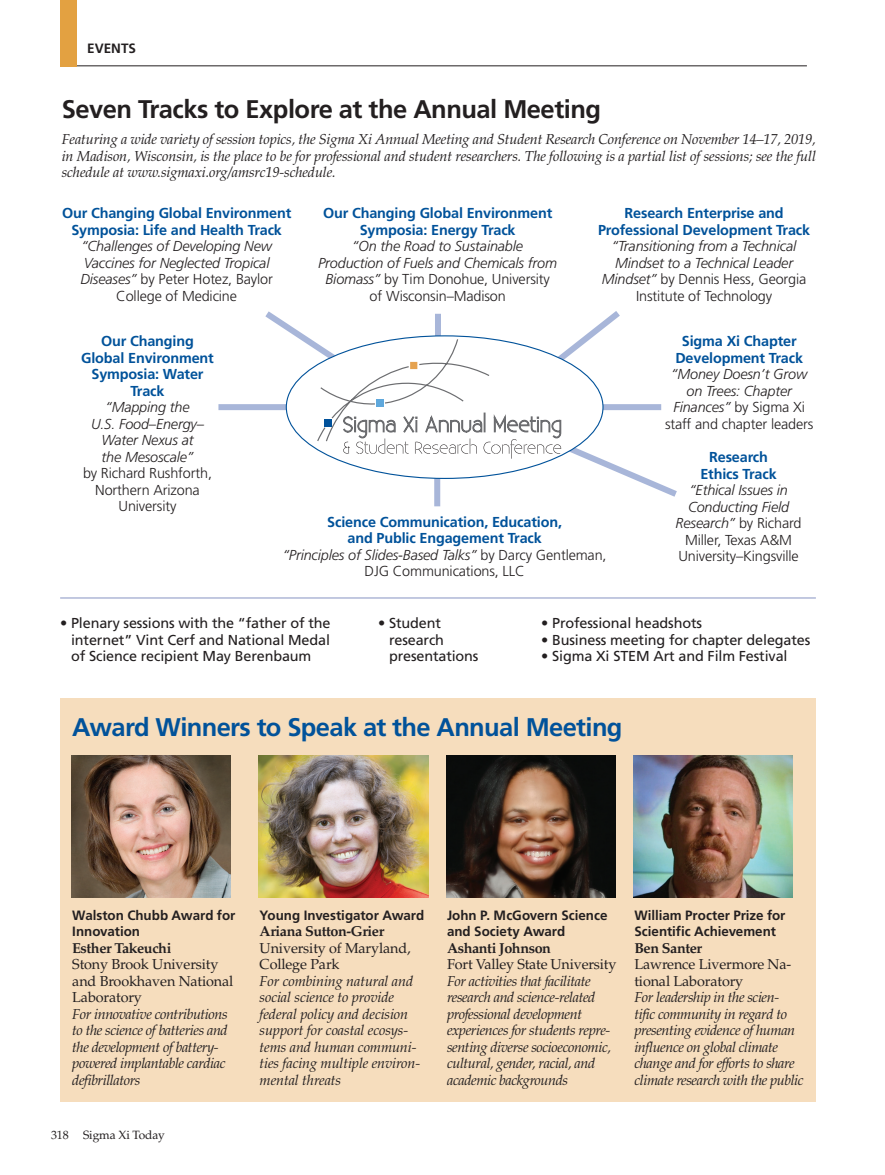
<style>
.page{position:relative;width:885px;height:1175px;background:#fff}
.page>*{position:absolute;margin:0;border:0;box-sizing:border-box;transform-origin:0 0}
.NL_Head{font:700 25.5px "Frutiger LT Std";letter-spacing:-.02em;color:#231f20}
.NL_Head-2{font:700 25.5px "Frutiger LT Std";letter-spacing:-.025em;color:#01529a}
.ASText{font:italic 300 14.4px/16.5px "Frutiger LT Std";letter-spacing:-.01em;color:#231f20;text-align:center}
.ASText__no_indent{font:italic 14.4px/16.5px "Palatino LT Std";letter-spacing:-.03em;color:#231f20}
.ASText-2{font:700 14.4px/16.5px "Frutiger LT Std";letter-spacing:-.01em;color:#01529a;text-align:center}
.ASText-3{font:italic 14.4px/16.5px "Palatino LT Std";letter-spacing:-.01em;color:#231f20;text-align:justify}
.ASText-4{font:14.4px/16.5px "Frutiger LT Std";letter-spacing:-.01em;color:#231f20;text-align:justify}
.ASText-5{font:300 14.4px/16.5px "Frutiger LT Std";letter-spacing:-.01em;color:#231f20;text-align:center}
.ASText__no_indent-2{font:italic 14.4px/16.5px "Palatino LT Std";letter-spacing:-.01em;color:#231f20}
.ASText-6{font:14.4px/16.5px "Palatino LT Std";letter-spacing:-.01em;color:#231f20}
.ASText__no_indent-3{font:700 14.4px "Palatino LT Std";letter-spacing:-.03em;color:#231f20}
.SXT_SubSub{font:700 13.5px/16.5px "Frutiger LT Std";color:#231f20}
.Frutiger_top{font:700 13.5px "Frutiger LT Std";color:#231f20}
.t1{font:12px "Palatino LT Std";letter-spacing:-.01em;color:#231f20}
.s1{font-style:normal}
.s2{font-style:italic}
</style>
<div class="page">
<div style="left:60px;top:698px;width:755px;height:403px;background:#f6ddbd"></div>
<hr style="left:68px;top:66px;width:738px;height:1px;background:#231f20">
<div style="left:60px;top:0;width:17px;height:66px;background:#e3a141"></div>
<hr style="left:60px;top:597px;width:755px;height:1px;background:#afb7d7">
<div style="left:218px;top:404px;width:82px;height:6px;background:#a8b6d9"></div>
<div style="left:434px;top:457px;width:6px;height:49px;background:#a8b6d9"></div>
<svg style="left:258px;top:311px;width:419px;height:191px"></svg>
<div style="left:324px;top:419px;width:8px;height:7px;background:#01529b"></div>
<img style="left:71px;top:756px;width:159px;height:141px">
<img style="left:259px;top:756px;width:169px;height:141px">
<img style="left:446px;top:756px;width:169px;height:141px">
<img style="left:633px;top:756px;width:159px;height:141px">
<p class="Frutiger_top" style="left:87px;top:40px;width:50px">EVENTS</p>
<p class="NL_Head" style="left:62px;top:94px;width:540px">Seven Tracks to Explore at the Annual Meeting</p>
<p class="ASText-3" style="left:62px;top:131px;width:755px">Featuring a wide variety of session topics, the Sigma Xi Annual Meeting and Student Research Conference on November 14–17, 2019, in Madison, Wisconsin, is the place to be for professional and student researchers. The following is a partial list of sessions; see the full schedule at www.sigmaxi.org/amsrc19-schedule.</p>
<p class="ASText-2" style="left:62px;top:205px;width:231px">Our Changing Global Environment<br>Symposia: Life and Health Track</p>
<p class="ASText" style="left:80px;top:238px;width:194px">“Challenges of Developing New<br>Vaccines for Neglected Tropical<br>Diseases” <span class="s1">by Peter Hotez, Baylor<br>College of Medicine</span></p>
<p class="ASText-2" style="left:323px;top:205px;width:231px">Our Changing Global Environment<br>Symposia: Energy Track</p>
<p class="ASText" style="left:318px;top:238px;width:240px">“On the Road to Sustainable<br>Production of Fuels and Chemicals from<br>Biomass” <span class="s1">by Tim Donohue, University of Wisconsin–Madison</span></p>
<p class="ASText-2" style="left:598px;top:205px;width:213px">Research Enterprise and<br>Professional Development Track</p>
<p class="ASText" style="left:601px;top:238px;width:206px">“Transitioning from a Technical<br>Mindset to a Technical Leader<br>Mindset” <span class="s1">by Dennis Hess, Georgia<br>Institute of Technology</span></p>
<p class="ASText-2" style="left:81px;top:333px;width:134px">Our Changing<br>Global Environment<br>Symposia: Water<br>Track</p>
<p class="ASText" style="left:83px;top:399px;width:130px">“Mapping the<br>U.S. Food–Energy–<br>Water Nexus at<br>the Mesoscale”<br><span class="s1">by Richard Rushforth,<br>Northern Arizona<br>University</span></p>
<p class="ASText-2" style="left:675px;top:333px;width:129px">Sigma Xi Chapter<br>Development Track</p>
<p class="ASText" style="left:664px;top:366px;width:150px">“Money Doesn’t Grow on Trees: Chapter<br>Finances” <span class="s1">by Sigma Xi staff and chapter leaders</span></p>
<p class="ASText-2" style="left:700px;top:449px;width:78px">Research<br>Ethics Track</p>
<p class="ASText-5" style="left:675px;top:482px;width:127px"><span class="s2">“Ethical Issues in<br>Conducting Field<br>Research”</span> by Richard<br>Miller, Texas A&amp;M<br>University–Kingsville</p>
<p class="ASText-2" style="left:327px;top:513px;width:236px">Science Communication, Education, and Public Engagement Track</p>
<p class="ASText-5" style="left:282px;top:546px;width:325px"><span class="s2">“Principles of Slides-Based Talks”</span> by Darcy Gentleman,<br>DJG Communications, LLC</p>
<p class="ASText-4" style="left:541px;top:615px;width:162px">• Professional headshots</p>
<p class="ASText-4" style="left:541px;top:632px;width:270px">• Business meeting for chapter delegates</p>
<p class="ASText-4" style="left:541px;top:648px;width:248px">• Sigma Xi STEM Art and Film Festival</p>
<p class="ASText-4" style="left:71px;top:615px;width:261px;text-indent:-11px">• Plenary sessions with the “father of the internet” Vint Cerf and National Medal of Science recipient May Berenbaum</p>
<p class="ASText-4" style="left:389px;top:615px;width:91px;text-align:left;text-indent:-11px">• Student research presentations</p>
<p class="NL_Head-2" style="left:72px;top:712px;width:551px">Award Winners to Speak at the Annual Meeting</p>
<p class="SXT_SubSub" style="left:72px;top:907px;width:165px">Walston Chubb Award for<br>Innovation</p>
<p class="ASText__no_indent-3" style="left:72px;top:939px;width:101px">Esther Takeuchi</p>
<p class="ASText-6" style="left:72px;top:956px;width:163px">Stony Brook University and Brookhaven National<br>Laboratory</p>
<p class="ASText__no_indent" style="left:72px;top:1006px;width:157px">For innovative contributions to the science of batteries and the development of battery&shy;powered implantable cardiac defibrillators</p>
<p class="t1" style="left:51px;top:1127px;width:115px">318 Sigma Xi Today</p>
<p class="SXT_SubSub" style="left:259px;top:907px;width:166px">Young Investigator Award</p>
<p class="ASText__no_indent-3" style="left:259px;top:923px;width:126px">Ariana Sutton-Grier</p>
<p class="ASText-6" style="left:259px;top:940px;width:152px">University of Maryland,<br>College Park</p>
<p class="ASText__no_indent-2" style="left:259px;top:973px;width:162px">For combining natural and social science to provide federal policy and decision support for coastal ecosys&shy;tems and human communi&shy;ties facing multiple environ&shy;mental threats</p>
<p class="SXT_SubSub" style="left:447px;top:907px;width:162px">John P. McGovern Science and Society Award</p>
<p class="ASText__no_indent-3" style="left:447px;top:939px;width:105px">Ashanti Johnson</p>
<p class="ASText-6" style="left:447px;top:956px;width:171px">Fort Valley State University</p>
<p class="ASText__no_indent" style="left:447px;top:973px;width:165px">For activities that facilitate research and science-related professional development experiences for students repre&shy;senting diverse socioeconomic, cultural, gender, racial, and academic backgrounds</p>
<p class="SXT_SubSub" style="left:634px;top:907px;width:152px">William Procter Prize for<br>Scientific Achievement</p>
<p class="ASText__no_indent-3" style="left:634px;top:939px;width:69px">Ben Santer</p>
<p class="ASText-6" style="left:634px;top:956px;width:158px">Lawrence Livermore Na&shy;tional Laboratory</p>
<p class="ASText__no_indent" style="left:634px;top:989px;width:171px">For leadership in the scien-<br>tific community in regard to presenting evidence of human influence on global climate change and for efforts to share climate research with the public</p>
</div>
